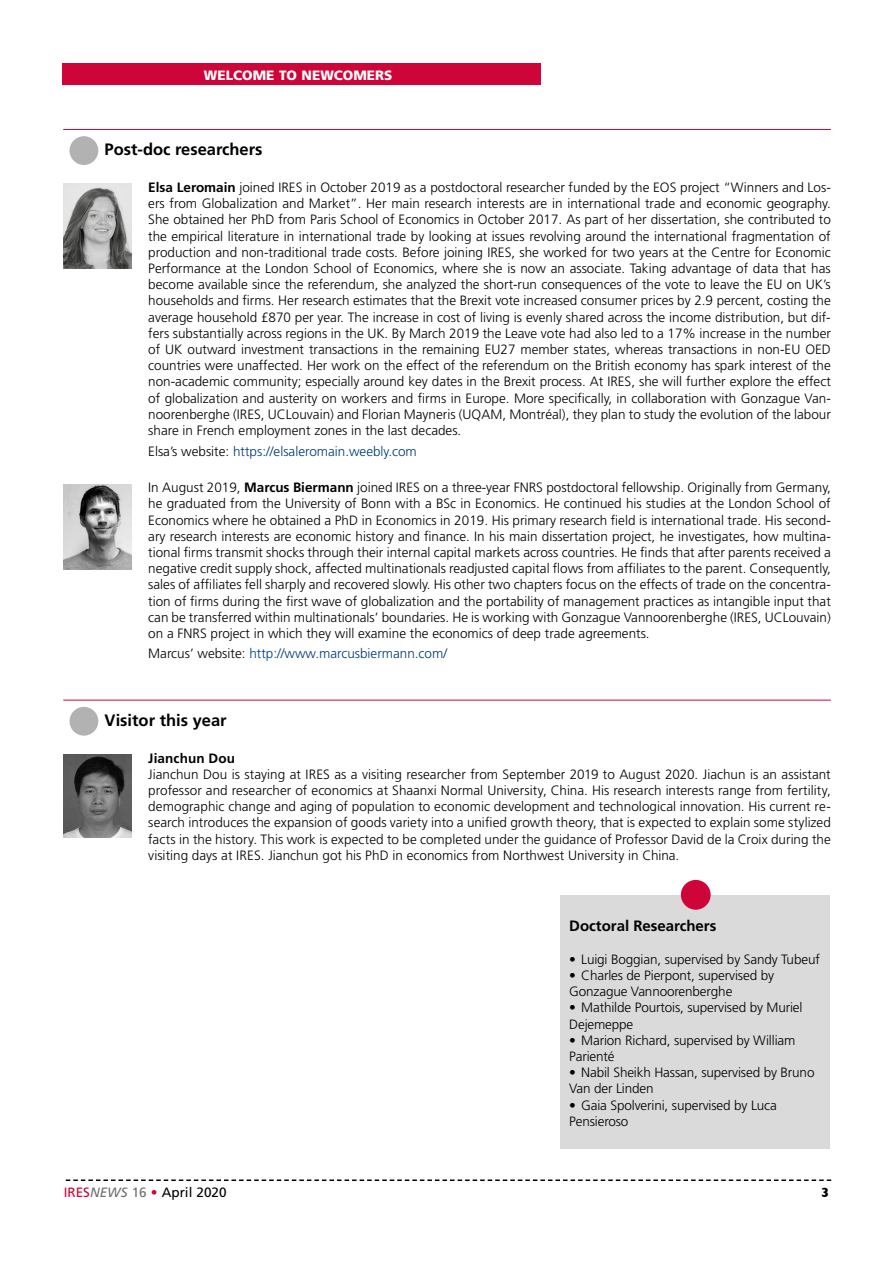
<style>
.page{position:relative;width:893px;height:1263px;background:#fff}
.page>*{position:absolute;margin:0;border:0;box-sizing:border-box;transform-origin:0 0}
.t1{font:700 16.5px "Frutiger";color:#000}
.t2{font:700 15px "Frutiger";color:#000}
.t3{font:300 13.5px/16.2px "Frutiger";letter-spacing:-.01em;color:#000}
.t4{font:300 13.5px "Frutiger";color:#003a78}
.t5{font:13.5px "Frutiger";color:#000}
.t6{font:900 13.5px "Frutiger";color:#fff}
.t7{font:700 13.5px "Frutiger";letter-spacing:.01em;color:#000}
.t8{font:700 13.5px "Gill Sans";color:#000}
.s1{font-size:82.5px;color:#b3b2b2}
.s2{font-weight:700}
.s3{color:#000}
.s4{color:#ce0538}
.s5{font-style:italic;color:#706f6f}
.s6{color:#706f6f}
</style>
<div class="page">
<svg style="left:66px;top:1179px;width:765px;height:2px"></svg>
<hr style="left:63px;top:129px;width:768px;height:1px;background:#ce0538">
<hr style="left:63px;top:700px;width:768px;height:1px;background:#ce0538">
<div style="left:62px;top:64px;width:478px;height:21px;background:#ce0538"></div>
<img style="left:64px;top:184px;width:68px;height:85px">
<img style="left:64px;top:485px;width:68px;height:85px">
<img style="left:64px;top:754px;width:68px;height:84px">
<div style="left:561px;top:895px;width:269px;height:253px;background:#dadada"></div>
<div style="left:681px;top:880px;width:30px;height:30px;background:#ce0538;border-radius:50%"></div>
<p class="t6" style="left:204px;top:67px;width:190px">WELCOME TO NEWCOMERS</p>
<p class="t1" style="left:63px;top:140px;width:201px"><span class="s1">•</span>Post-doc researchers</p>
<p class="t3" style="left:148px;top:179px;width:684px;text-align:justify"><span class="s2">Elsa Leromain</span> joined IRES in October 2019 as a postdoctoral researcher funded by the EOS project “Winners and Los&shy;ers from Globalization and Market”. Her main research interests are in international trade and economic geography.<br>She obtained her PhD from Paris School of Economics in October 2017. As part of her dissertation, she contributed to the empirical literature in international trade by looking at issues revolving around the international fragmentation of production and non-traditional trade costs. Before joining IRES, she worked for two years at the Centre for Economic Performance at the London School of Economics, where she is now an associate. Taking advantage of data that has become available since the referendum, she analyzed the short-run consequences of the vote to leave the EU on UK’s households and firms. Her research estimates that the Brexit vote increased consumer prices by 2.9 percent, costing the average household £870 per year. The increase in cost of living is evenly shared across the income distribution, but dif&shy;fers substantially across regions in the UK. By March 2019 the Leave vote had also led to a 17% increase in the number of UK outward investment transactions in the remaining EU27 member states, whereas transactions in non-EU OED countries were unaffected. Her work on the effect of the referendum on the British economy has spark interest of the non-academic community; especially around key dates in the Brexit process. At IRES, she will further explore the effect of globalization and austerity on workers and firms in Europe. More specifically, in collaboration with Gonzague Van&shy;noorenberghe (IRES, UCLouvain) and Florian Mayneris (UQAM, Montréal), they plan to study the evolution of the labour share in French employment zones in the last decades.</p>
<p class="t4" style="left:148px;top:443px;width:270px"><span class="s3">Elsa’s website:</span> https://elsaleromain.weebly.com</p>
<p class="t3" style="left:148px;top:480px;width:684px;text-align:justify">In August 2019, <span class="s2">Marcus Biermann</span> joined IRES on a three-year FNRS postdoctoral fellowship. Originally from Germany, he graduated from the University of Bonn with a BSc in Economics. He continued his studies at the London School of Economics where he obtained a PhD in Economics in 2019. His primary research field is international trade. His second&shy;ary research interests are economic history and finance. In his main dissertation project, he investigates, how multina&shy;tional firms transmit shocks through their internal capital markets across countries. He finds that after parents received a negative credit supply shock, affected multinationals readjusted capital flows from affiliates to the parent. Consequently, sales of affiliates fell sharply and recovered slowly. His other two chapters focus on the effects of trade on the concentra&shy;tion of firms during the first wave of globalization and the portability of management practices as intangible input that can be transferred within multinationals’ boundaries. He is working with Gonzague Vannoorenberghe (IRES, UCLouvain) on a FNRS project in which they will examine the economics of deep trade agreements.</p>
<p class="t4" style="left:148px;top:646px;width:300px"><span class="s3">Marcus’ website:</span> http://www.marcusbiermann.com/</p>
<p class="t1" style="left:63px;top:710px;width:165px"><span class="s1">•</span>Visitor this year</p>
<p class="t7" style="left:148px;top:750px;width:88px">Jianchun Dou</p>
<p class="t3" style="left:148px;top:766px;width:684px;text-align:justify">Jianchun Dou is staying at IRES as a visiting researcher from September 2019 to August 2020. Jiachun is an assistant professor and researcher of economics at Shaanxi Normal University, China. His research interests range from fertility, demographic change and aging of population to economic development and technological innovation. His current re&shy;search introduces the expansion of goods variety into a unified growth theory, that is expected to explain some stylized facts in the history. This work is expected to be completed under the guidance of Professor David de la Croix during the visiting days at IRES. Jianchun got his PhD in economics from Northwest University in China.</p>
<p class="t2" style="left:569px;top:917px;width:149px">Doctoral Researchers</p>
<p class="t3" style="left:569px;top:951px;width:252px">• Luigi Boggian, supervised by Sandy Tubeuf</p>
<p class="t3" style="left:569px;top:967px;width:206px">• Charles de Pierpont, supervised by<br>Gonzague Vannoorenberghe</p>
<p class="t3" style="left:569px;top:1000px;width:235px">• Mathilde Pourtois, supervised by Muriel<br>Dejemeppe</p>
<p class="t3" style="left:569px;top:1032px;width:228px">• Marion Richard, supervised by William<br>Parienté</p>
<p class="t3" style="left:569px;top:1064px;width:247px">• Nabil Sheikh Hassan, supervised by Bruno<br>Van der Linden</p>
<p class="t3" style="left:569px;top:1097px;width:209px">• Gaia Spolverini, supervised by Luca<br>Pensieroso</p>
<p class="t5" style="left:64px;top:1184px;width:164px"><span class="s4">IRES</span><span class="s5">NEWS</span> <span class="s6">16</span> <span class="s4">•</span> April 2020</p>
<p class="t8" style="left:821px;top:1182px;width:10px">3</p>
</div>
